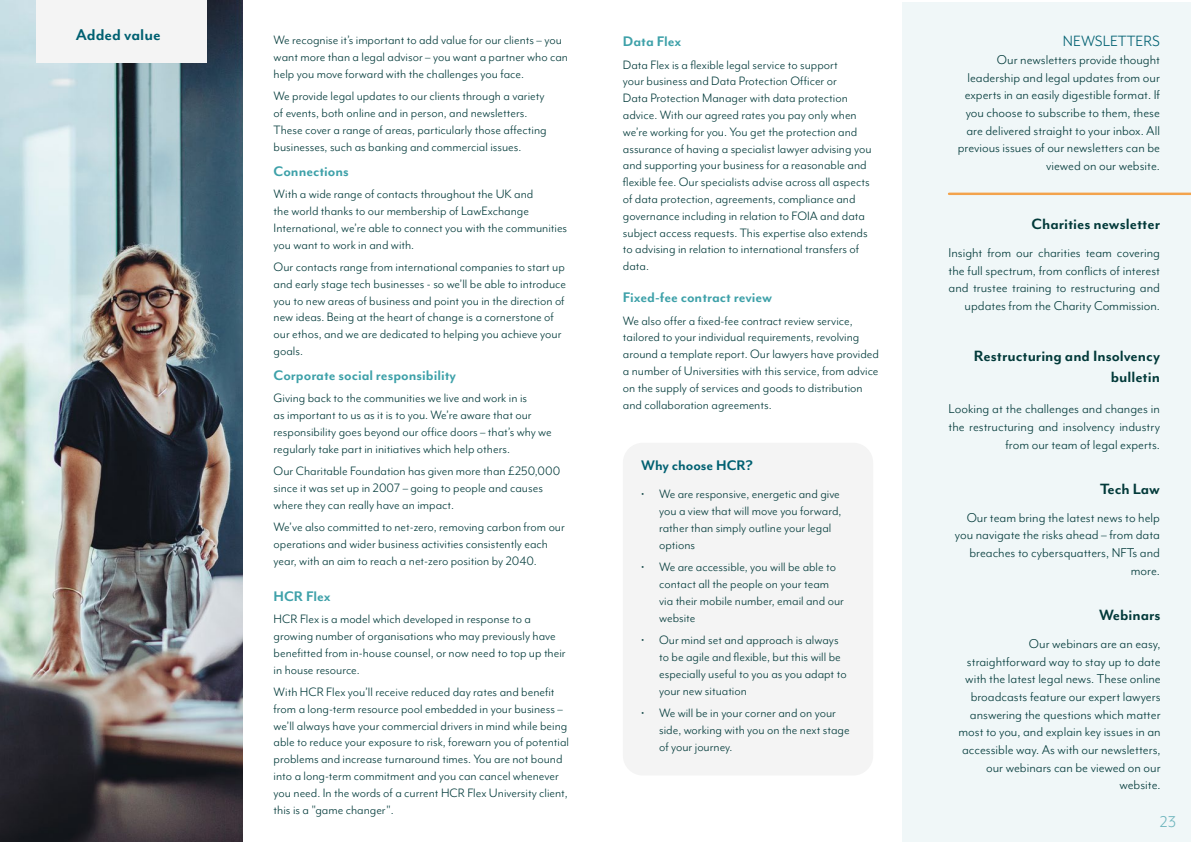
<style>
.page{position:relative;width:1191px;height:842px;background:#fff}
.page>*{position:absolute;margin:0;border:0;box-sizing:border-box;transform-origin:0 0}
.t1{font:700 18px "Mr Eaves Mod OT";color:#006071}
.t2{font:18px "Mr Eaves Mod OT";color:#43a0aa}
.t3{font:700 17.1px/20.6px "Mr Eaves Mod OT";color:#023a3a;text-align:right}
.t4{font:17.1px "Mr Eaves Mod OT";color:#006071}
.t5{font:700 16px "Mr Eaves Mod OT";color:#3ea1a9}
.t6{font:700 16px "Mr Eaves Mod OT";color:#006071}
.t7{font:14.7px/17.6px "Mr Eaves Mod OT";color:#023a3a;text-align:right}
.t8{font:14px/16.8px "Mr Eaves Mod OT";color:#023a3a}
</style>
<div class="page">
<img style="left:0;top:0;width:243px;height:842px">
<div style="left:902px;top:2px;width:288px;height:840px;background:#f0f7f8"></div>
<div style="left:36px;top:0;width:171px;height:62px;background:#f4f4f4"></div>
<hr style="left:949px;top:193px;width:242px;height:2px;background:#f3a34c">
<div style="left:623px;top:443px;width:250px;height:332px;background:#f4f4f4;border-radius:20px"></div>
<p class="t1" style="left:76px;top:25px;width:87px">Added value</p>
<p class="t8" style="left:274px;top:32px;width:296px">We recognise it’s important to add value for our clients – you want more than a legal advisor – you want a partner who can help you move forward with the challenges you face.</p>
<p class="t8" style="left:274px;top:88px;width:274px">We provide legal updates to our clients through a variety of events, both online and in person, and newsletters.<br>These cover a range of areas, particularly those affecting businesses, such as banking and commercial issues.</p>
<p class="t5" style="left:274px;top:162px;width:77px">Connections</p>
<p class="t8" style="left:274px;top:185px;width:295px">With a wide range of contacts throughout the UK and<br>the world thanks to our membership of LawExchange International, we’re able to connect you with the communities you want to work in and with.</p>
<p class="t8" style="left:274px;top:258px;width:294px">Our contacts range from international companies to start up and early stage tech businesses - so we’ll be able to introduce you to new areas of business and point you in the direction of new ideas. Being at the heart of change is a cornerstone of our ethos, and we are dedicated to helping you achieve your goals.</p>
<p class="t5" style="left:274px;top:366px;width:184px">Corporate social responsibility</p>
<p class="t8" style="left:274px;top:390px;width:280px">Giving back to the communities we live and work in is<br>as important to us as it is to you. We’re aware that our responsibility goes beyond our office doors – that’s why we regularly take part in initiatives which help others.</p>
<p class="t8" style="left:274px;top:463px;width:288px">Our Charitable Foundation has given more than £250,000 since it was set up in 2007 – going to people and causes where they can really have an impact.</p>
<p class="t8" style="left:274px;top:519px;width:293px">We’ve also committed to net-zero, removing carbon from our operations and wider business activities consistently each year, with an aim to reach a net-zero position by 2040.</p>
<p class="t5" style="left:274px;top:587px;width:59px">HCR Flex</p>
<p class="t8" style="left:274px;top:610px;width:293px">HCR Flex is a model which developed in response to a growing number of organisations who may previously have benefitted from in-house counsel, or now need to top up their in house resource.</p>
<p class="t8" style="left:274px;top:683px;width:297px">With HCR Flex you’ll receive reduced day rates and benefit from a long-term resource pool embedded in your business – we’ll always have your commercial drivers in mind while being able to reduce your exposure to risk, forewarn you of potential problems and increase turnaround times. You are not bound into a long-term commitment and you can cancel whenever you need. In the words of a current HCR Flex University client, this is a "game changer".</p>
<p class="t5" style="left:623px;top:32px;width:60px">Data Flex</p>
<p class="t8" style="left:623px;top:56px;width:250px">Data Flex is a flexible legal service to support<br>your business and Data Protection Officer or<br>Data Protection Manager with data protection advice. With our agreed rates you pay only when we’re working for you. You get the protection and assurance of having a specialist lawyer advising you and supporting your business for a reasonable and flexible fee. Our specialists advise across all aspects of data protection, agreements, compliance and governance including in relation to FOIA and data subject access requests. This expertise also extends to advising in relation to international transfers of data.</p>
<p class="t5" style="left:623px;top:288px;width:151px">Fixed-fee contract review</p>
<p class="t8" style="left:623px;top:312px;width:257px">We also offer a fixed-fee contract review service, tailored to your individual requirements, revolving around a template report. Our lawyers have provided a number of Universities with this service, from advice on the supply of services and goods to distribution and collaboration agreements.</p>
<p class="t6" style="left:641px;top:456px;width:113px">Why choose HCR?</p>
<p class="t8" style="left:659px;top:486px;width:184px;text-indent:-18px">• We are responsive, energetic and give you a view that will move you forward, rather than simply outline your legal options</p>
<p class="t8" style="left:659px;top:559px;width:186px;text-indent:-18px">• We are accessible, you will be able to contact all the people on your team via their mobile number, email and our website</p>
<p class="t8" style="left:659px;top:631px;width:189px;text-indent:-18px">• Our mind set and approach is always to be agile and flexible, but this will be especially useful to you as you adapt to your new situation</p>
<p class="t8" style="left:659px;top:704px;width:192px;text-indent:-18px">• We will be in your corner and on your side, working with you on the next stage of your journey.</p>
<p class="t4" style="left:1063px;top:32px;width:99px">NEWSLETTERS</p>
<p class="t7" style="left:957px;top:51px;width:204px">Our newsletters provide thought leadership and legal updates from our experts in an easily digestible format. If you choose to subscribe to them, these are delivered straight to your inbox. All previous issues of our newsletters can be viewed on our website.</p>
<p class="t3" style="left:1031px;top:213px;width:130px">Charities newsletter</p>
<p class="t7" style="left:948px;top:244px;width:213px">Insight from our charities team covering the full spectrum, from conflicts of interest and trustee training to restructuring and updates from the Charity Commission.</p>
<p class="t3" style="left:973px;top:346px;width:188px">Restructuring and Insolvency bulletin</p>
<p class="t7" style="left:948px;top:400px;width:213px">Looking at the challenges and changes in the restructuring and insolvency industry from our team of legal experts.</p>
<p class="t3" style="left:1100px;top:478px;width:61px">Tech Law</p>
<p class="t7" style="left:955px;top:508px;width:207px">Our team bring the latest news to help you navigate the risks ahead – from data breaches to cybersquatters, NFTs and more.</p>
<p class="t3" style="left:1099px;top:604px;width:63px">Webinars</p>
<p class="t7" style="left:958px;top:635px;width:204px">Our webinars are an easy, straightforward way to stay up to date with the latest legal news. These online broadcasts feature our expert lawyers answering the questions which matter most to you, and explain key issues in an accessible way. As with our newsletters, our webinars can be viewed on our website.</p>
<p class="t2" style="left:1159px;top:812px;width:18px">23</p>
</div>
